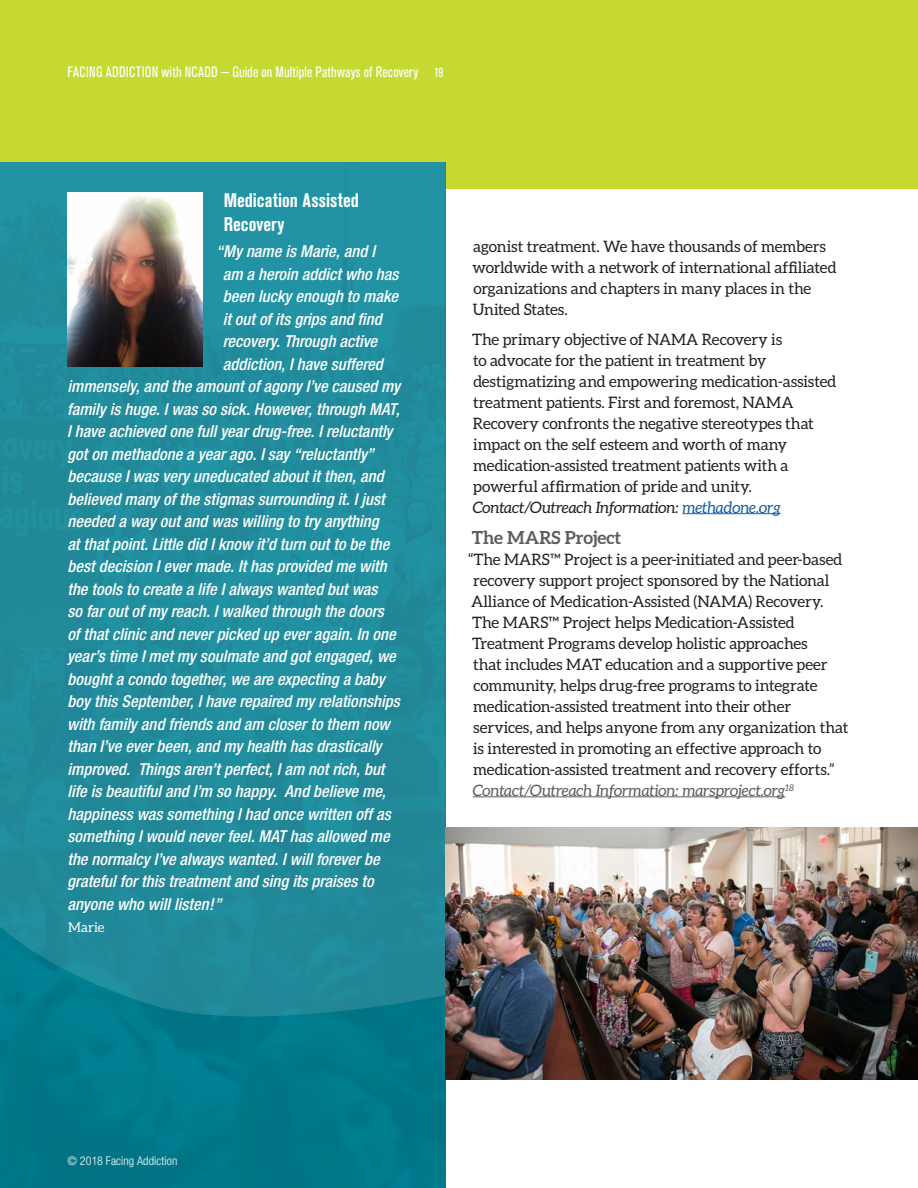
<style>
.page{position:relative;width:918px;height:1188px;background:#fff}
.page>*{position:absolute;margin:0;border:0;box-sizing:border-box;transform-origin:0 0}
.t1{font:700 condensed 19.5px/24px "Akzidenz Grotesk Pro";letter-spacing:.005em;color:#fff}
.t2{font:700 18px "Aleo";letter-spacing:-.005em;color:#5b5d5d}
.t3{font:italic 500 condensed 16.5px "Helvetica Neue";color:#fff}
.t4{font:15.75px/21px "Aleo";letter-spacing:-.005em;color:#231f20}
.t5{font:condensed 15px "Akzidenz Grotesk Pro";letter-spacing:.015em;color:#fff}
.t6{font:13.5px "Aleo";letter-spacing:.005em;color:#fff}
.t7{font:300 condensed 12px "Helvetica Neue";letter-spacing:.01em;color:#fff}
.s1{font-size:13.05px}
.s2{font-style:italic}
.s3{font-style:italic;color:#175d9e}
.s4{font-style:italic;color:#5b5d5d}
</style>
<div class="page">
<div style="left:0;top:0;width:918px;height:189px;background:#c5d931"></div>
<hr style="left:682px;top:513px;width:99px;height:1px;background:#175d9e">
<hr style="left:473px;top:796px;width:312px;height:1px;background:#5b5d5d">
<img style="left:0;top:1018px;width:446px;height:170px">
<svg style="left:0;top:162px;width:446px;height:856px;background:#208b9b"></svg>
<img style="left:68px;top:192px;width:134px;height:174px">
<img style="left:446px;top:827px;width:472px;height:253px">
<p class="t5" style="left:68px;top:62px;width:377px">FACING ADDICTION with NCADD — Guide on Multiple Pathways of Recovery <span class="s1">19</span></p>
<p class="t1" style="left:224px;top:187px;width:137px">Medication Assisted<br>Recovery</p>
<p class="t3" style="left:216px;top:242px;width:160px">“My name is Marie, and I</p>
<p class="t3" style="left:223px;top:264px;width:177px">am a heroin addict who has</p>
<p class="t3" style="left:223px;top:287px;width:177px">been lucky enough to make</p>
<p class="t3" style="left:223px;top:309px;width:161px">it out of its grips and find</p>
<p class="t3" style="left:223px;top:332px;width:156px">recovery. Through active</p>
<p class="t3" style="left:223px;top:354px;width:162px">addiction, I have suffered</p>
<p class="t3" style="left:68px;top:377px;width:334px">immensely, and the amount of agony I’ve caused my</p>
<p class="t3" style="left:67px;top:399px;width:334px">family is huge. I was so sick. However, through MAT,</p>
<p class="t3" style="left:67px;top:422px;width:327px">I have achieved one full year drug-free. I reluctantly</p>
<p class="t3" style="left:67px;top:444px;width:308px">got on methadone a year ago. I say “reluctantly”</p>
<p class="t3" style="left:68px;top:467px;width:318px">because I was very uneducated about it then, and</p>
<p class="t3" style="left:68px;top:489px;width:319px">believed many of the stigmas surrounding it. I just</p>
<p class="t3" style="left:68px;top:512px;width:313px">needed a way out and was willing to try anything</p>
<p class="t3" style="left:67px;top:534px;width:324px">at that point. Little did I know it’d turn out to be the</p>
<p class="t3" style="left:68px;top:557px;width:321px">best decision I ever made. It has provided me with</p>
<p class="t3" style="left:67px;top:579px;width:312px">the tools to create a life I always wanted but was</p>
<p class="t3" style="left:67px;top:602px;width:318px">so far out of my reach. I walked through the doors</p>
<p class="t3" style="left:67px;top:624px;width:330px">of that clinic and never picked up ever again. In one</p>
<p class="t3" style="left:67px;top:647px;width:330px">year’s time I met my soulmate and got engaged, we</p>
<p class="t3" style="left:68px;top:669px;width:319px">bought a condo together, we are expecting a baby</p>
<p class="t3" style="left:68px;top:692px;width:334px">boy this September, I have repaired my relationships</p>
<p class="t3" style="left:67px;top:714px;width:324px">with family and friends and am closer to them now</p>
<p class="t3" style="left:67px;top:737px;width:316px">than I’ve ever been, and my health has drastically</p>
<p class="t3" style="left:68px;top:759px;width:319px">improved. Things aren’t perfect, I am not rich, but</p>
<p class="t3" style="left:68px;top:782px;width:320px">life is beautiful and I’m so happy. And believe me,</p>
<p class="t3" style="left:68px;top:804px;width:325px">happiness was something I had once written off as</p>
<p class="t3" style="left:67px;top:827px;width:324px">something I would never feel. MAT has allowed me</p>
<p class="t3" style="left:67px;top:849px;width:314px">the normalcy I’ve always wanted. I will forever be</p>
<p class="t3" style="left:67px;top:872px;width:308px">grateful for this treatment and sing its praises to</p>
<p class="t3" style="left:67px;top:894px;width:156px">anyone who will listen!”</p>
<p class="t6" style="left:68px;top:920px;width:38px">Marie</p>
<p class="t4" style="left:473px;top:236px;width:365px">agonist treatment. We have thousands of members worldwide with a network of international affiliated organizations and chapters in many places in the United States.</p>
<p class="t4" style="left:472px;top:329px;width:366px">The primary objective of NAMA Recovery is<br>to advocate for the patient in treatment by destigmatizing and empowering medication-assisted treatment patients. First and foremost, NAMA Recovery confronts the negative stereotypes that impact on the self esteem and worth of many medication-assisted treatment patients with a powerful affirmation of pride and unity.<br><span class="s2">Contact/Outreach Information:</span> <span class="s3">methadone.org</span></p>
<p class="t2" style="left:472px;top:527px;width:151px">The MARS Project</p>
<p class="t4" style="left:468px;top:549px;width:382px">“The MARS™ Project is a peer-initiated and peer-based recovery support project sponsored by the National Alliance of Medication-Assisted (NAMA) Recovery.<br>The MARS™ Project helps Medication-Assisted Treatment Programs develop holistic approaches<br>that includes MAT education and a supportive peer community, helps drug-free programs to integrate medication-assisted treatment into their other services, and helps anyone from any organization that is interested in promoting an effective approach to medication-assisted treatment and recovery efforts.” <span class="s4">Contact/Outreach Information: marsproject.org</span><sup>18</sup></p>
<p class="t7" style="left:68px;top:1153px;width:111px">© 2018 Facing Addiction</p>
</div>
